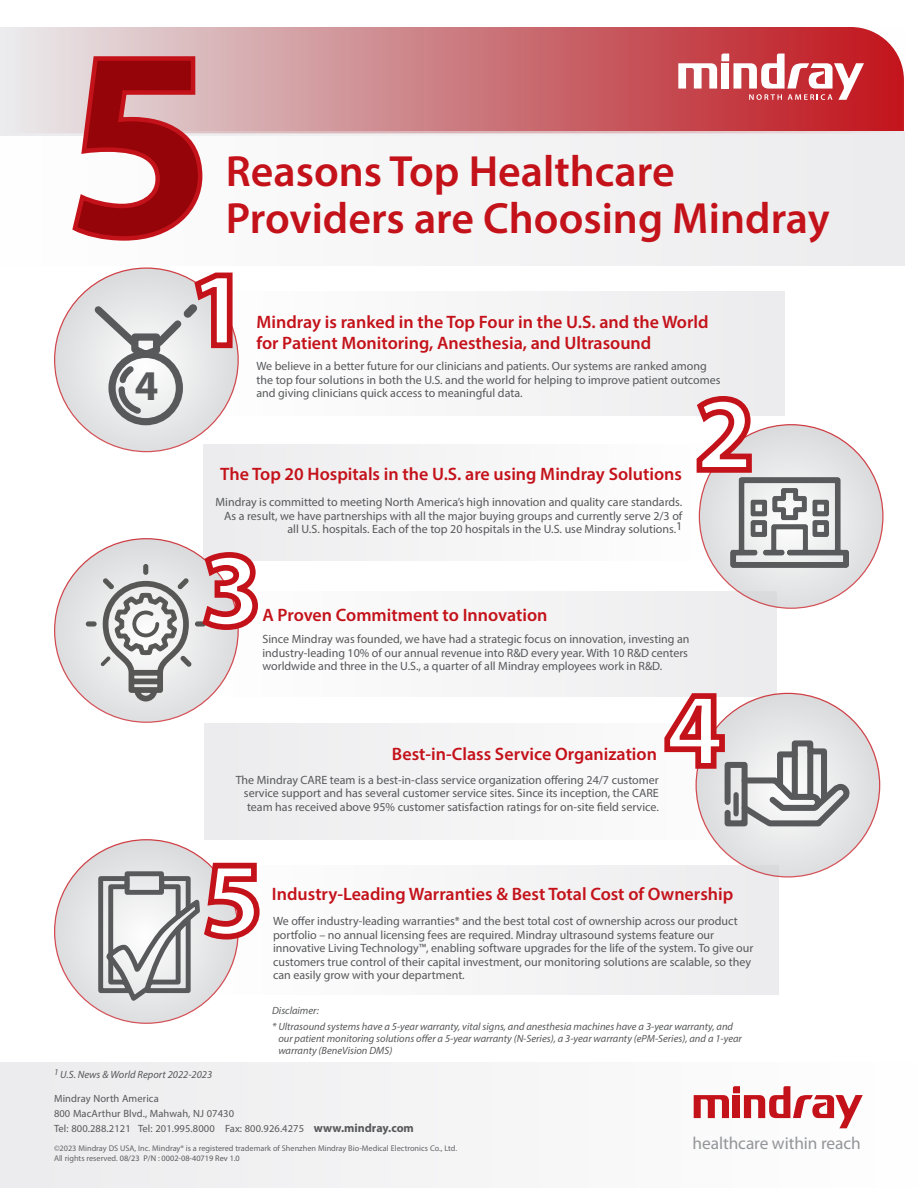
<style>
.page{position:relative;width:918px;height:1188px;background:#fff}
.page>*{position:absolute;margin:0;border:0;box-sizing:border-box;transform-origin:0 0}
.t1{font:600 43.8px/46.5px "Myriad Pro";color:#c4121a}
.t2{font:700 42.45px "Myriad Pro";color:#58595b}
.t3{font:600 18px/21px "Myriad Pro";color:#c4121a}
.t4{font:17.4px "Myriad Pro";letter-spacing:-.005em;color:#939598}
.t5{font:12px/13.5px "Myriad Pro";color:#57585a}
.t6{font:italic 10.5px/12px "Myriad Pro";color:#57585a}
.t7{font:10.5px "Myriad Pro";letter-spacing:.01em;color:#57585a}
.t8{font:8.25px "Myriad Pro";color:#636366}
.t9{font:8.25px "Myriad Pro";color:#57585a}
.s1{font-weight:700;font-size:12px}
.s2{color:#636366}
</style>
<div class="page">
<div style="left:206px;top:291px;width:579px;height:124px;background:#f5f5f6"></div>
<div style="left:206px;top:591px;width:571px;height:105px;background:#f4f4f5"></div>
<div style="left:203px;top:444px;width:509px;height:116px;background:#f5f5f6"></div>
<div style="left:204px;top:723px;width:579px;height:116px;background:#f3f3f4"></div>
<div style="left:206px;top:865px;width:573px;height:129px;background:#f4f4f5"></div>
<div style="left:55px;top:268px;width:183px;height:184px;background:#e1e2e3;border-radius:50%"></div>
<div style="left:699px;top:425px;width:184px;height:183px;background:#e1e2e3;border-radius:50%"></div>
<svg style="left:696px;top:693px;width:184px;height:184px;background:#e1dddf"></svg>
<div style="left:55px;top:840px;width:183px;height:183px;background:#e0e1e2;border-radius:50%"></div>
<div style="left:55px;top:539px;width:183px;height:183px;background:#e1e1e3;border-radius:50%"></div>
<div style="left:0;top:1062px;width:918px;height:126px;background:#f4f4f5"></div>
<div style="left:0;top:27px;width:904px;height:109px;background:linear-gradient(to right,#e3e6e8,#be1c24)"></div>
<div style="left:0;top:132px;width:904px;height:134px;background:#f4f4f5"></div>
<svg style="left:678px;top:54px;width:186px;height:46px"></svg>
<svg style="left:694px;top:1086px;width:169px;height:42px"></svg>
<div style="left:108px;top:351px;width:75px;height:74px;border:7px solid #58595b;border-radius:50%"></div>
<img style="left:731px;top:478px;width:118px;height:89px">
<hr style="left:86px;top:622px;width:10px;height:4px;background:#575756;border-radius:2px">
<div style="left:86px;top:621px;width:11px;height:6px;border:1px solid #575756;border-radius:2px"></div>
<svg style="left:70px;top:54px;width:135px;height:187px"></svg>
<svg style="left:691px;top:396px;width:64px;height:80px"></svg>
<svg style="left:101px;top:549px;width:160px;height:153px"></svg>
<svg style="left:662px;top:692px;width:190px;height:137px"></svg>
<svg style="left:96px;top:860px;width:164px;height:138px"></svg>
<svg style="left:93px;top:270px;width:142px;height:148px"></svg>
<p class="t1" style="left:226px;top:147px;width:605px">Reasons Top Healthcare<br>Providers are Choosing Mindray</p>
<p class="t2" style="left:135px;top:358px;width:25px">4</p>
<p class="t3" style="left:256px;top:311px;width:454px">Mindray is ranked in the Top Four in the U.S. and the World for Patient Monitoring, Anesthesia, and Ultrasound</p>
<p class="t5" style="left:256px;top:359px;width:466px">We believe in a better future for our clinicians and patients. Our systems are ranked among the top four solutions in both the U.S. and the world for helping to improve patient outcomes and giving clinicians quick access to meaningful data.</p>
<p class="t3" style="left:220px;top:463px;width:463px">The Top 20 Hospitals in the U.S. are using Mindray Solutions</p>
<p class="t5" style="left:215px;top:495px;width:468px;text-align:right">Mindray is committed to meeting North America’s high innovation and quality care standards.<br>As a result, we have partnerships with all the major buying groups and currently serve 2/3 of all U.S. hospitals. Each of the top 20 hospitals in the U.S. use Mindray solutions.1</p>
<p class="t3" style="left:262px;top:604px;width:287px">A Proven Commitment to Innovation</p>
<p class="t5" style="left:262px;top:632px;width:429px">Since Mindray was founded, we have had a strategic focus on innovation, investing an industry-leading 10% of our annual revenue into R&amp;D every year. With 10 R&amp;D centers worldwide and three in the U.S., a quarter of all Mindray employees work in R&amp;D.</p>
<p class="t3" style="left:392px;top:743px;width:267px">Best-in-Class Service Organization</p>
<p class="t5" style="left:244px;top:773px;width:416px;text-align:justify;text-indent:-8px">The Mindray CARE team is a best-in-class service organization offering 24/7 customer service support and has several customer service sites. Since its inception, the CARE team has received above 95% customer satisfaction ratings for on-site field service.</p>
<p class="t3" style="left:272px;top:883px;width:463px">Industry-Leading Warranties &amp; Best Total Cost of Ownership</p>
<p class="t5" style="left:273px;top:914px;width:482px">We offer industry-leading warranties* and the best total cost of ownership across our product portfolio – no annual licensing fees are required. Mindray ultrasound systems feature our innovative Living Technology™, enabling software upgrades for the life of the system. To give our customers true control of their capital investment, our monitoring solutions are scalable, so they can easily grow with your department.</p>
<p class="t6" style="left:272px;top:1005px;width:48px">Disclaimer:</p>
<p class="t6" style="left:278px;top:1020px;width:465px;text-indent:-6px">* Ultrasound systems have a 5-year warranty, vital signs, and anesthesia machines have a 3-year warranty, and our patient monitoring solutions offer a 5-year warranty (N-Series), a 3-year warranty (ePM-Series), and a 1-year warranty (BeneVision DMS)</p>
<p class="t6" style="left:54px;top:1068px;width:160px"><sup>1</sup> U.S. News &amp; World Report 2022-2023</p>
<p class="t7" style="left:54px;top:1092px;width:106px">Mindray North America</p>
<p class="t7" style="left:54px;top:1107px;width:182px">800 MacArthur Blvd., Mahwah, NJ 07430</p>
<p class="t7" style="left:54px;top:1122px;width:361px">Tel: 800.288.2121 Tel: 201.995.8000 Fax: 800.926.4275 <span class="s1">www.mindray.com</span></p>
<p class="t8" style="left:54px;top:1143px;width:405px">©2023 Mindray DS USA, Inc. Mindray® is a registered trademark of Shenzhen Mindray Bio-Medical Electronics Co., Ltd.</p>
<p class="t4" style="left:693px;top:1134px;width:170px">healthcare within reach</p>
<p class="t9" style="left:54px;top:1154px;width:187px"><span class="s2">All rights reserved.</span> 08/23 P/N : 0002-08-40719 Rev 1.0</p>
</div>
